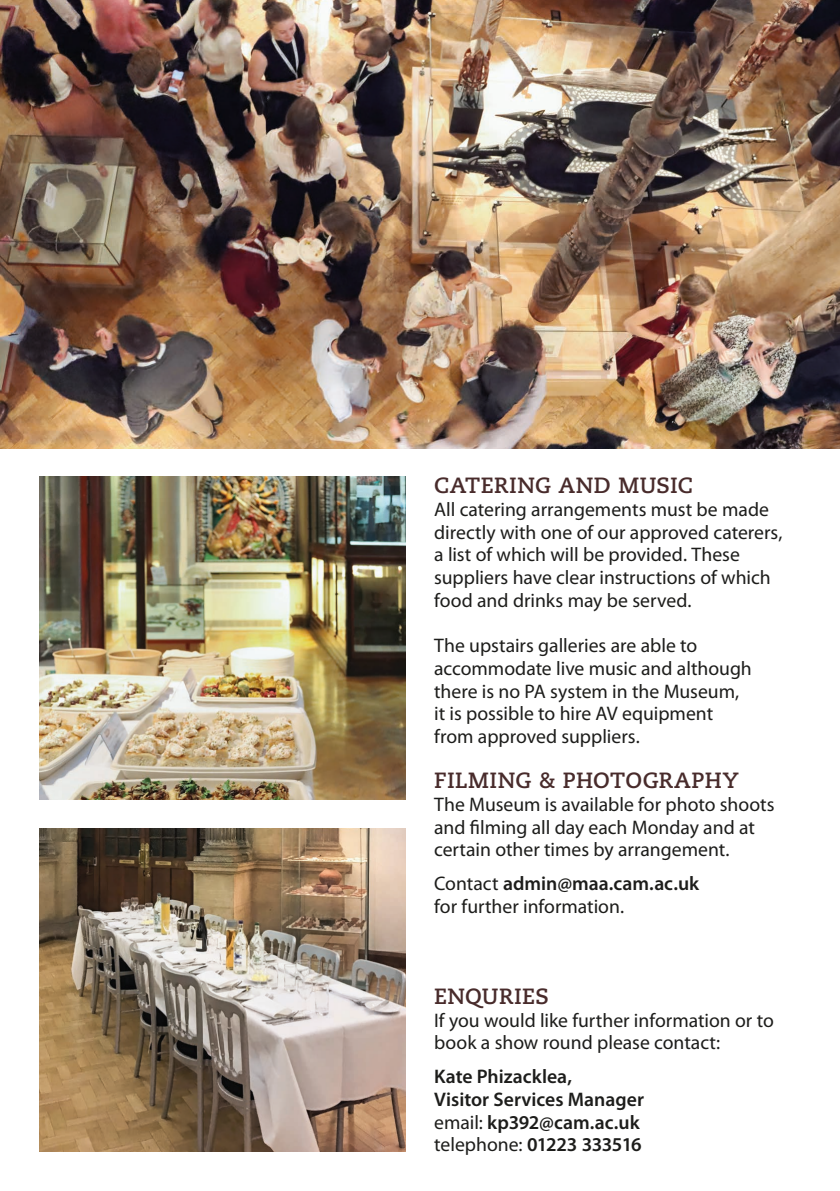
<style>
.page{position:relative;width:840px;height:1191px;background:#fff}
.page>*{position:absolute;margin:0;border:0;box-sizing:border-box;transform-origin:0 0}
.SUB-HEADER{font:700 22px "Caecilia LT Pro 75";letter-spacing:.01em;color:#482b2b}
.BASIC{font:19.6px/22.6px "Myriad Pro";color:#1d1d1b}
.BASIC-2{font:600 19.6px "Myriad Pro";color:#1d1d1b}
.BASIC-3{font:600 19.6px "Myriad Pro";letter-spacing:-.025em;color:#1d1d1b}
.s1{font-weight:600}
.s2{font-weight:400}
</style>
<div class="page">
<img style="left:0;top:0;width:839px;height:448px">
<img style="left:40px;top:476px;width:365px;height:323px">
<img style="left:40px;top:828px;width:365px;height:323px">
<p class="SUB-HEADER" style="left:434px;top:471px;width:260px">CATERING AND MUSIC</p>
<p class="BASIC" style="left:434px;top:498px;width:349px">All catering arrangements must be made directly with one of our approved caterers, a list of which will be provided. These suppliers have clear instructions of which food and drinks may be served.</p>
<p class="BASIC" style="left:434px;top:634px;width:319px">The upstairs galleries are able to accommodate live music and although there is no PA system in the Museum, it is possible to hire AV equipment from approved suppliers.</p>
<p class="SUB-HEADER" style="left:434px;top:765px;width:306px">FILMING &amp; PHOTOGRAPHY</p>
<p class="BASIC" style="left:434px;top:793px;width:342px">The Museum is available for photo shoots and filming all day each Monday and at certain other times by arrangement.</p>
<p class="BASIC" style="left:434px;top:872px;width:266px">Contact <span class="s1">admin@maa.cam.ac.uk </span>for further information.</p>
<p class="SUB-HEADER" style="left:434px;top:981px;width:116px">ENQURIES</p>
<p class="BASIC" style="left:434px;top:1008px;width:341px">If you would like further information or to book a show round please contact:</p>
<p class="BASIC-2" style="left:434px;top:1064px;width:139px">Kate Phizacklea,</p>
<p class="BASIC-2" style="left:434px;top:1086px;width:211px">Visitor Services Manager</p>
<p class="BASIC-2" style="left:434px;top:1109px;width:207px"><span class="s2">email:</span> kp392@cam.ac.uk</p>
<p class="BASIC-3" style="left:434px;top:1132px;width:209px"><span class="s2">telephone:</span> 01223 333516</p>
</div>
